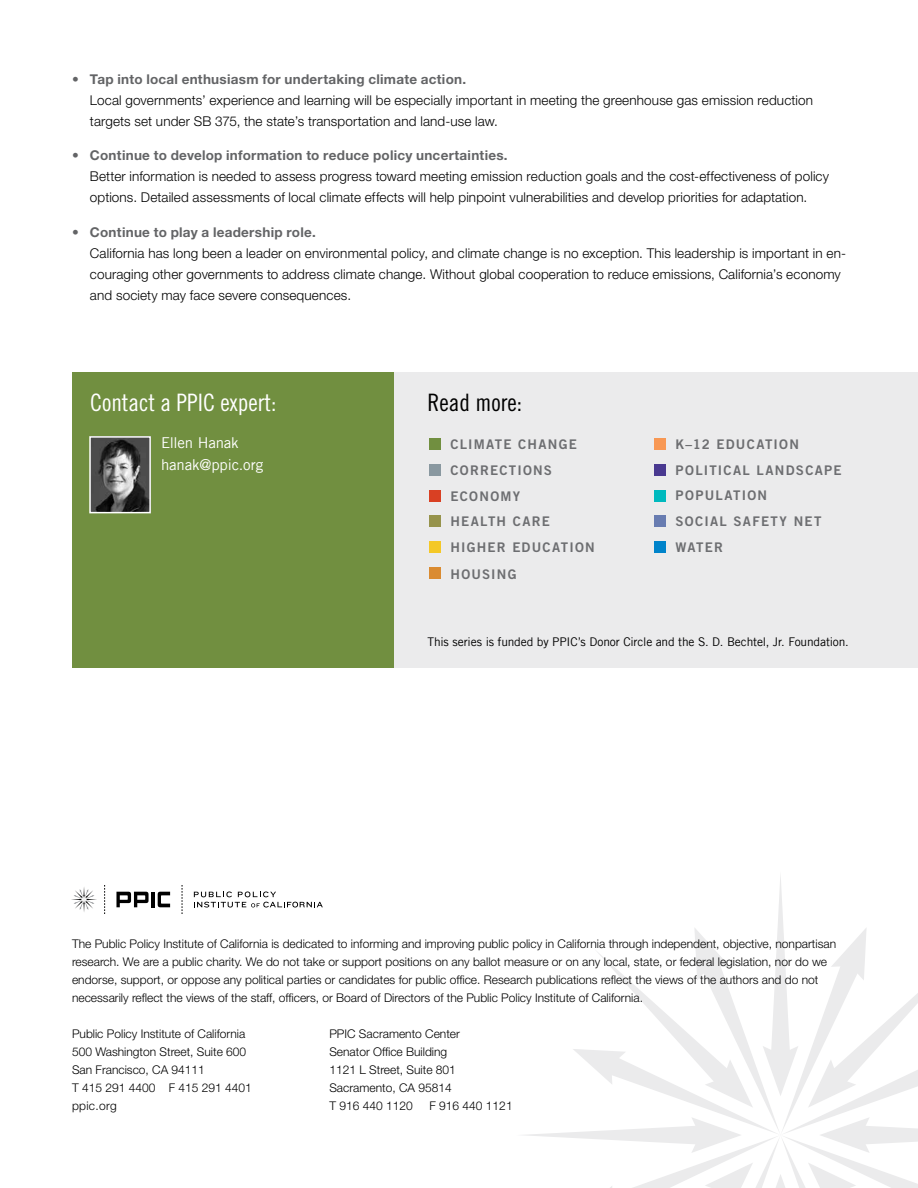
<style>
.page{position:relative;width:918px;height:1188px;background:#fff}
.page>*{position:absolute;margin:0;border:0;box-sizing:border-box;transform-origin:0 0}
.t1{font:24px "Trade Gothic LT Std Cn 18";color:#fff}
.t2{font:24px "Trade Gothic LT Std Cn 18";color:#000}
.t3{font:15px/22.5px "Trade Gothic LT";letter-spacing:-.01em;color:#fff}
.t4{font:300 13.5px/21px "Helvetica Neue LT Std";letter-spacing:.01em;color:#000}
.t5{font:700 13.5px "Helvetica Neue LT Std";letter-spacing:.02em;color:#636466}
.t6{font:13.35px/25.7px "Trade Gothic LT Std Bd 2";letter-spacing:.09em;color:#6d6e71}
.t7{font:300 12px/18px "Helvetica Neue LT Std";color:#000}
.t8{font:12px "Trade Gothic LT";letter-spacing:-.01em;color:#000}
</style>
<div class="page">
<svg style="left:525px;top:876px;width:393px;height:312px"></svg>
<svg style="left:182px;top:885px;width:1px;height:29px"></svg>
<svg style="left:104px;top:885px;width:1px;height:29px"></svg>
<svg style="left:194px;top:892px;width:129px;height:16px"></svg>
<svg style="left:71px;top:887px;width:26px;height:25px"></svg>
<svg style="left:116px;top:892px;width:33px;height:15px"></svg>
<hr style="left:151px;top:892px;width:4px;height:15px;background:#000">
<svg style="left:158px;top:892px;width:12px;height:15px"></svg>
<div style="left:392px;top:372px;width:526px;height:295px;background:#ebebec"></div>
<div style="left:72px;top:372px;width:322px;height:295px;background:#718f40"></div>
<div style="left:429px;top:438px;width:12px;height:12px;background:#718f40"></div>
<div style="left:429px;top:516px;width:12px;height:11px;background:#96934c"></div>
<div style="left:429px;top:464px;width:12px;height:12px;background:#8998a0"></div>
<div style="left:429px;top:541px;width:12px;height:12px;background:#f4c827"></div>
<div style="left:429px;top:490px;width:12px;height:12px;background:#d94023"></div>
<div style="left:429px;top:568px;width:12px;height:11px;background:#da8b31"></div>
<div style="left:654px;top:438px;width:12px;height:12px;background:#f89854"></div>
<div style="left:654px;top:464px;width:12px;height:12px;background:#493990"></div>
<div style="left:654px;top:490px;width:12px;height:12px;background:#00b9be"></div>
<div style="left:654px;top:516px;width:12px;height:11px;background:#687cb1"></div>
<div style="left:654px;top:541px;width:12px;height:12px;background:#0083ca"></div>
<img style="left:92px;top:439px;width:56px;height:71px">
<div style="left:89px;top:436px;width:62px;height:77px;border:2px solid #fff"></div>
<p class="t5" style="left:72px;top:71px;width:396px">• Tap into local enthusiasm for undertaking climate action.</p>
<p class="t4" style="left:90px;top:89px;width:725px">Local governments’ experience and learning will be especially important in meeting the greenhouse gas emission reduction targets set under SB 375, the state’s transportation and land-use law.</p>
<p class="t5" style="left:72px;top:147px;width:437px">• Continue to develop information to reduce policy uncertainties.</p>
<p class="t4" style="left:90px;top:166px;width:740px">Better information is needed to assess progress toward meeting emission reduction goals and the cost-effectiveness of policy options. Detailed assessments of local climate effects will help pinpoint vulnerabilities and develop priorities for adaptation.</p>
<p class="t5" style="left:72px;top:224px;width:245px">• Continue to play a leadership role.</p>
<p class="t4" style="left:90px;top:242px;width:758px">California has long been a leader on environmental policy, and climate change is no exception. This leadership is important in en&shy;couraging other governments to address climate change. Without global cooperation to reduce emissions, California’s economy and society may face severe consequences.</p>
<h1 class="t1" style="left:90px;top:388px;width:188px">Contact a PPIC expert:</h1>
<p class="t3" style="left:161px;top:431px;width:104px">Ellen Hanak hanak@ppic.org</p>
<h1 class="t2" style="left:428px;top:388px;width:96px">Read more:</h1>
<p class="t6" style="left:450px;top:431px;width:128px">CLIMATE CHANGE</p>
<p class="t6" style="left:450px;top:457px;width:103px">CORRECTIONS</p>
<p class="t6" style="left:450px;top:483px;width:71px">ECONOMY</p>
<p class="t6" style="left:450px;top:508px;width:101px">HEALTH CARE</p>
<p class="t6" style="left:450px;top:534px;width:146px">HIGHER EDUCATION</p>
<p class="t6" style="left:450px;top:561px;width:68px">HOUSING</p>
<p class="t6" style="left:676px;top:431px;width:168px">K–12 EDUCATION<br>POLITICAL LANDSCAPE<br>POPULATION<br>SOCIAL SAFETY NET<br>WATER</p>
<p class="t8" style="left:428px;top:634px;width:423px">This series is funded by PPIC’s Donor Circle and the S. D. Bechtel, Jr. Foundation.</p>
<p class="t7" style="left:72px;top:934px;width:766px">The Public Policy Institute of California is dedicated to informing and improving public policy in California through independent, objective, nonpartisan research. We are a public charity. We do not take or support positions on any ballot measure or on any local, state, or federal legislation, nor do we endorse, support, or oppose any political parties or candidates for public office. Research publications reflect the views of the authors and do not necessarily reflect the views of the staff, officers, or Board of Directors of the Public Policy Institute of California.</p>
<p class="t7" style="left:72px;top:1024px;width:181px">Public Policy Institute of California<br>500 Washington Street, Suite 600<br>San Francisco, CA 94111<br>T 415 291 4400 F 415 291 4401 ppic.org</p>
<p class="t7" style="left:329px;top:1024px;width:132px">PPIC Sacramento Center<br>Senator Office Building<br>1121 L Street, Suite 801<br>Sacramento, CA 95814<br>T 916 440 1120</p>
<p class="t7" style="left:430px;top:1096px;width:85px">F 916 440 1121</p>
</div>
